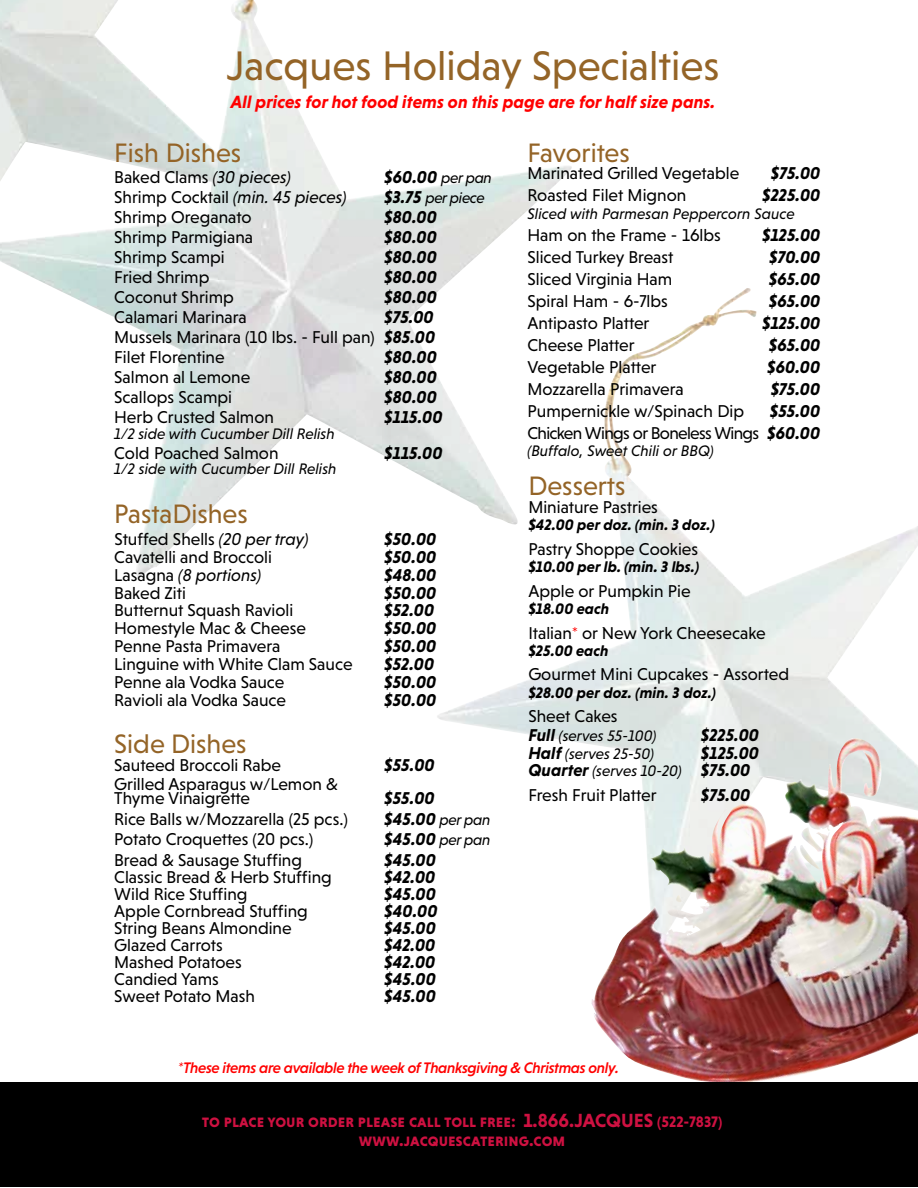
<style>
.page{position:relative;width:918px;height:1188px;background:#fff}
.page>*{position:absolute;margin:0;border:0;box-sizing:border-box;transform-origin:0 0}
.t1{font:42px "Niveau Grotesk";color:#946427}
.t2{font:27.15px "Niveau Grotesk";color:#946427}
.t3{font:italic 700 18px "Niveau Grotesk";color:#f00}
.t4{font:17.4px/20px "Niveau Grotesk";color:#000;text-align:justify}
.t5{font:italic 700 17.4px/17.4px "Niveau Grotesk";color:#000}
.t6{font:17.4px/19.4px "Niveau Grotesk Bold Small Caps";color:#ce1141;text-align:center}
.t7{font:17.4px/21.9px "Niveau Grotesk";letter-spacing:-.04em;color:#000;text-align:right}
.t8{font:italic 17.4px "Niveau Grotesk";color:#000}
.t9{font:italic 15.45px "Niveau Grotesk";color:#000}
.t10{font:italic 700 15.45px "Niveau Grotesk";color:#000}
.t11{font:italic 500 15.45px "Niveau Grotesk";letter-spacing:-.025em;color:#f00}
.t12{font:italic 15.45px "Niveau Grotesk";letter-spacing:-.025em;color:#000}
.s1{font-style:italic}
.s2{font-weight:400;font-size:15.45px}
.s3{font-weight:700;font-size:17.4px}
.s4{font-weight:700;font-style:italic}
.s5{font-style:normal}
.s6{color:#f00}
.s7{font-size:19.35px}
.s8{font-size:15.45px}
</style>
<div class="page">
<img style="left:437px;top:288px;width:481px;height:457px">
<img style="left:592px;top:738px;width:326px;height:344px">
<img style="left:0;top:0;width:577px;height:582px">
<div style="left:0;top:1082px;width:918px;height:105px;background:#000"></div>
<h1 class="t1" style="left:227px;top:42px;width:494px">Jacques Holiday Specialties</h1>
<p class="t3" style="left:231px;top:91px;width:486px">All prices for hot food items on this page are for half size pans.</p>
<h2 class="t2" style="left:114px;top:137px;width:129px">Fish Dishes</h2>
<p class="t4" style="left:114px;top:167px;width:178px">Baked Clams <span class="s1">(30 pieces)</span></p>
<p class="t5" style="left:384px;top:169px;width:109px">$60.00 <span class="s2">per pan</span></p>
<p class="t4" style="left:114px;top:187px;width:234px">Shrimp Cocktail <span class="s1">(min. 45 pieces)</span></p>
<p class="t12" style="left:384px;top:189px;width:102px"><span class="s3">$3.75</span> per piece</p>
<p class="t4" style="left:114px;top:207px;width:139px">Shrimp Oreganato</p>
<p class="t5" style="left:384px;top:209px;width:54px">$80.00</p>
<p class="t4" style="left:114px;top:227px;width:140px">Shrimp Parmigiana</p>
<p class="t5" style="left:384px;top:228px;width:54px">$80.00</p>
<p class="t4" style="left:114px;top:247px;width:112px">Shrimp Scampi</p>
<p class="t5" style="left:384px;top:248px;width:54px">$80.00</p>
<p class="t4" style="left:114px;top:267px;width:97px">Fried Shrimp</p>
<p class="t5" style="left:384px;top:268px;width:54px">$80.00</p>
<p class="t4" style="left:114px;top:287px;width:121px">Coconut Shrimp</p>
<p class="t5" style="left:384px;top:288px;width:54px">$80.00</p>
<p class="t4" style="left:114px;top:307px;width:134px">Calamari Marinara</p>
<p class="t4" style="left:114px;top:307px;width:322px;text-indent:270px"><span class="s4">$75.00<br></span>Mussels Marinara (10 lbs. - Full pan) <span class="s4">$85.00<br></span>Filet Florentine</p>
<p class="t5" style="left:384px;top:348px;width:54px">$80.00</p>
<p class="t4" style="left:114px;top:367px;width:138px">Salmon al Lemone</p>
<p class="t5" style="left:384px;top:368px;width:54px">$80.00</p>
<p class="t4" style="left:114px;top:387px;width:119px">Scallops Scampi</p>
<p class="t5" style="left:384px;top:388px;width:54px">$80.00</p>
<p class="t4" style="left:114px;top:407px;width:161px">Herb Crusted Salmon</p>
<p class="t5" style="left:384px;top:408px;width:60px">$115.00</p>
<p class="t9" style="left:114px;top:425px;width:222px">1/2 side with Cucumber Dill Relish</p>
<p class="t4" style="left:114px;top:443px;width:166px">Cold Poached Salmon</p>
<p class="t5" style="left:384px;top:444px;width:60px">$115.00</p>
<p class="t9" style="left:114px;top:460px;width:224px">1/2 side with Cucumber Dill Relish</p>
<h2 class="t2" style="left:114px;top:499px;width:135px">PastaDishes</h2>
<p class="t4" style="left:114px;top:529px;width:196px">Stuffed Shells <span class="s1">(20 per tray)</span></p>
<p class="t5" style="left:384px;top:530px;width:54px">$50.00</p>
<p class="t4" style="left:114px;top:547px;width:159px">Cavatelli and Broccoli</p>
<p class="t5" style="left:384px;top:548px;width:54px">$50.00</p>
<p class="t8" style="left:114px;top:565px;width:149px"><span class="s5">Lasagna</span> (8 portions)</p>
<p class="t5" style="left:384px;top:566px;width:54px">$48.00</p>
<p class="t4" style="left:114px;top:583px;width:73px">Baked Ziti</p>
<p class="t5" style="left:384px;top:584px;width:54px">$50.00</p>
<p class="t4" style="left:114px;top:601px;width:181px">Butternut Squash Ravioli</p>
<p class="t5" style="left:384px;top:602px;width:51px">$52.00</p>
<p class="t4" style="left:114px;top:619px;width:193px">Homestyle Mac &amp; Cheese</p>
<p class="t5" style="left:384px;top:620px;width:54px">$50.00</p>
<p class="t4" style="left:114px;top:636px;width:168px">Penne Pasta Primavera</p>
<p class="t5" style="left:384px;top:638px;width:54px">$50.00</p>
<p class="t4" style="left:114px;top:654px;width:240px">Linguine with White Clam Sauce</p>
<p class="t5" style="left:384px;top:656px;width:51px">$52.00</p>
<p class="t4" style="left:114px;top:672px;width:172px">Penne ala Vodka Sauce</p>
<p class="t5" style="left:384px;top:674px;width:54px">$50.00</p>
<p class="t4" style="left:114px;top:690px;width:173px">Ravioli ala Vodka Sauce</p>
<p class="t5" style="left:384px;top:692px;width:54px">$50.00</p>
<h2 class="t2" style="left:114px;top:728px;width:134px">Side Dishes</h2>
<p class="t4" style="left:114px;top:755px;width:168px">Sauteed Broccoli Rabe</p>
<p class="t5" style="left:384px;top:756px;width:52px">$55.00</p>
<p class="t4" style="left:114px;top:776px;width:225px;line-height:15px">Grilled Asparagus w/Lemon &amp;<br>Thyme Vinaigrette</p>
<p class="t5" style="left:384px;top:790px;width:52px">$55.00</p>
<p class="t4" style="left:114px;top:809px;width:235px">Rice Balls w/Mozzarella (25 pcs.)</p>
<p class="t5" style="left:384px;top:810px;width:108px">$45.00 <span class="s2">per pan</span></p>
<p class="t4" style="left:114px;top:829px;width:201px">Potato Croquettes (20 pcs.)</p>
<p class="t5" style="left:384px;top:831px;width:108px">$45.00 <span class="s2">per pan</span></p>
<p class="t4" style="left:114px;top:850px;width:189px">Bread &amp; Sausage Stuffing</p>
<p class="t5" style="left:384px;top:851px;width:53px">$45.00</p>
<p class="t4" style="left:114px;top:867px;width:219px">Classic Bread &amp; Herb Stuffing</p>
<p class="t5" style="left:384px;top:868px;width:53px">$42.00</p>
<p class="t4" style="left:114px;top:884px;width:135px">Wild Rice Stuffing</p>
<p class="t5" style="left:384px;top:885px;width:53px">$45.00</p>
<p class="t4" style="left:114px;top:901px;width:195px">Apple Cornbread Stuffing</p>
<p class="t5" style="left:384px;top:902px;width:55px">$40.00</p>
<p class="t4" style="left:114px;top:918px;width:179px">String Beans Almondine</p>
<p class="t5" style="left:384px;top:919px;width:53px">$45.00</p>
<p class="t4" style="left:114px;top:935px;width:110px">Glazed Carrots</p>
<p class="t5" style="left:384px;top:936px;width:53px">$42.00</p>
<p class="t4" style="left:114px;top:952px;width:129px">Mashed Potatoes</p>
<p class="t5" style="left:384px;top:953px;width:53px">$42.00</p>
<p class="t4" style="left:114px;top:969px;width:106px">Candied Yams</p>
<p class="t5" style="left:384px;top:970px;width:53px">$45.00</p>
<p class="t4" style="left:114px;top:986px;width:142px">Sweet Potato Mash</p>
<p class="t5" style="left:384px;top:987px;width:53px">$45.00</p>
<h2 class="t2" style="left:527px;top:137px;width:104px">Favorites</h2>
<p class="t4" style="left:527px;top:163px;width:213px">Marinated Grilled Vegetable</p>
<p class="t5" style="left:771px;top:165px;width:51px">$75.00</p>
<p class="t4" style="left:527px;top:185px;width:160px">Roasted Filet Mignon</p>
<p class="t5" style="left:762px;top:187px;width:60px">$225.00</p>
<p class="t9" style="left:527px;top:205px;width:269px">Sliced with Parmesan Peppercorn Sauce</p>
<p class="t4" style="left:527px;top:225px;width:195px">Ham on the Frame - 16lbs</p>
<p class="t5" style="left:762px;top:226px;width:60px">$125.00</p>
<p class="t4" style="left:527px;top:247px;width:147px">Sliced Turkey Breast</p>
<p class="t5" style="left:769px;top:248px;width:53px">$70.00</p>
<p class="t4" style="left:527px;top:269px;width:146px">Sliced Virginia Ham</p>
<p class="t5" style="left:769px;top:270px;width:53px">$65.00</p>
<p class="t4" style="left:527px;top:291px;width:142px">Spiral Ham - 6-7lbs</p>
<p class="t5" style="left:769px;top:292px;width:53px">$65.00</p>
<p class="t4" style="left:527px;top:313px;width:123px">Antipasto Platter</p>
<p class="t5" style="left:762px;top:314px;width:60px">$125.00</p>
<p class="t4" style="left:527px;top:335px;width:109px">Cheese Platter</p>
<p class="t5" style="left:769px;top:336px;width:53px">$65.00</p>
<p class="t4" style="left:527px;top:357px;width:130px">Vegetable Platter</p>
<p class="t5" style="left:767px;top:358px;width:55px">$60.00</p>
<p class="t4" style="left:527px;top:379px;width:158px">Mozzarella Primavera</p>
<p class="t5" style="left:771px;top:380px;width:51px">$75.00</p>
<p class="t4" style="left:527px;top:401px;width:218px">Pumpernickle w/Spinach Dip</p>
<p class="t7" style="left:527px;top:400px;width:294px"><span class="s4">$55.00<br></span>Chicken Wings or Boneless Wings <span class="s4">$60.00</span></p>
<p class="t9" style="left:527px;top:442px;width:188px">(Buffalo, Sweet Chili or BBQ)</p>
<h2 class="t2" style="left:528px;top:471px;width:99px">Desserts</h2>
<p class="t4" style="left:528px;top:497px;width:131px">Miniature Pastries</p>
<p class="t10" style="left:528px;top:516px;width:188px">$42.00 per doz. (min. 3 doz.)</p>
<p class="t4" style="left:528px;top:539px;width:171px">Pastry Shoppe Cookies</p>
<p class="t10" style="left:528px;top:558px;width:172px">$10.00 per lb. (min. 3 lbs.)</p>
<p class="t4" style="left:528px;top:581px;width:164px">Apple or Pumpkin Pie</p>
<p class="t10" style="left:528px;top:600px;width:82px">$18.00 each</p>
<p class="t4" style="left:528px;top:623px;width:239px">Italian<span class="s6">*</span> or New York Cheesecake</p>
<p class="t10" style="left:528px;top:642px;width:82px">$25.00 each</p>
<p class="t4" style="left:528px;top:664px;width:262px">Gourmet Mini Cupcakes - Assorted</p>
<p class="t10" style="left:528px;top:684px;width:189px">$28.00 per doz. (min. 3 doz.)</p>
<p class="t4" style="left:528px;top:706px;width:91px">Sheet Cakes</p>
<p class="t9" style="left:528px;top:727px;width:130px"><span class="s3">Full</span> (serves 55-100)</p>
<p class="t5" style="left:701px;top:727px;width:60px">$225.00</p>
<p class="t9" style="left:528px;top:745px;width:127px"><span class="s3">Half</span> (serves 25-50)</p>
<p class="t5" style="left:528px;top:744px;width:232px;text-indent:173px">$125.00<br>Quarter <span class="s2">(serves 10-20)</span> $75.00</p>
<p class="t4" style="left:528px;top:785px;width:130px">Fresh Fruit Platter</p>
<p class="t5" style="left:701px;top:786px;width:51px">$75.00</p>
<p class="t11" style="left:178px;top:1059px;width:442px">*These items are available the week of Thanksgiving &amp; Christmas only.</p>
<p class="t6" style="left:202px;top:1111px;width:522px">to place your order please call toll free: <span class="s7">1.866.JACQUES</span> <span class="s8">(522-7837) </span>www.jacquescatering.com</p>
</div>
